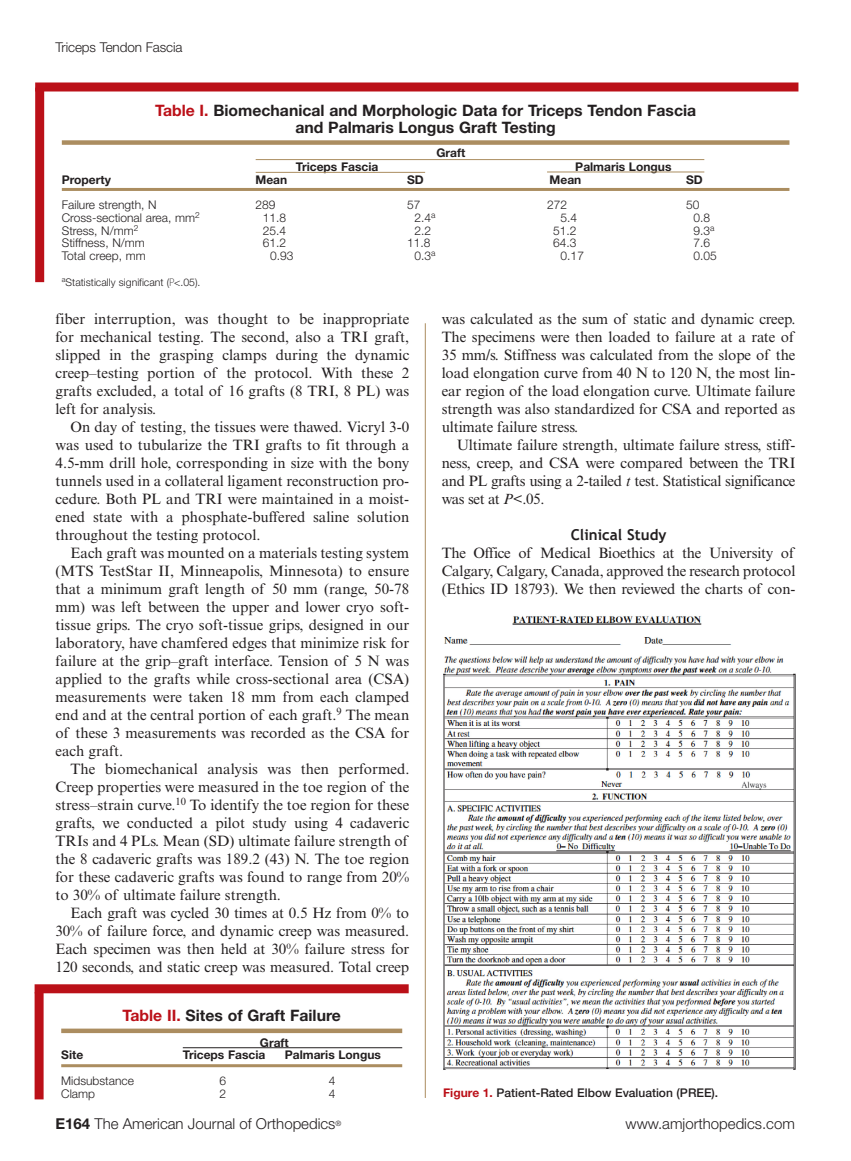
<style>
.page{position:relative;width:851px;height:1161px;background:#fff}
.page>*{position:absolute;margin:0;border:0;box-sizing:border-box;transform-origin:0 0}
.tbl_hd{font:700 15.75px/16.5px "Helvetica Neue LT Std";color:#231f20;text-align:center}
.text_2{font:15px/18px "Times New Roman MT Std";letter-spacing:-.005em;color:#231f20;text-align:justify}
.text_1{font:15px/18px "Times New Roman MT Std";letter-spacing:-.015em;color:#231f20;text-align:justify}
.t1{font:300 15px "Helvetica Neue LT Std";color:#231f20}
.hd2{font:700 15px "Trebuchet MS";color:#231f20}
.running_hd_left{font:300 13.5px "Helvetica Neue LT Std";letter-spacing:-.01em;color:#231f20}
.tbl_text{font:300 12px "Helvetica Neue LT Std";color:#231f20}
.tbl_text-2{font:700 12px "Helvetica Neue LT Std";color:#231f20}
.t2{font:500 12px "Helvetica Neue LT Std";color:#231f20}
.tbl_text-3{font:300 10.5px "Helvetica Neue LT Std";color:#231f20}
.s1{color:#bb1018}
.s2{font-weight:100;font-stretch:condensed}
.s3{font-style:italic}
.s4{font-weight:700;color:#bb1018}
.s5{font-weight:700}
</style>
<div class="page">
<hr style="left:425px;top:323px;width:1px;height:775px;background:#ab8d60">
<div style="left:35px;top:992px;width:9px;height:107px;background:#bb1018"></div>
<div style="left:35px;top:88px;width:9px;height:194px;background:#bb1018"></div>
<div style="left:35px;top:984px;width:373px;height:9px;background:#bb1018"></div>
<div style="left:35px;top:82px;width:763px;height:10px;background:#bb1018"></div>
<hr style="left:61px;top:1029px;width:341px;height:4px;background:#ab8d60">
<hr style="left:183px;top:1047px;width:219px;height:1px;background:#231f20">
<div style="left:62px;top:140px;width:727px;height:5px;background:#ab8d60"></div>
<hr style="left:62px;top:188px;width:727px;height:3px;background:#ab8d60">
<hr style="left:61px;top:1064px;width:341px;height:3px;background:#ab8d60">
<hr style="left:256px;top:172px;width:169px;height:1px;background:#ab8d60">
<hr style="left:256px;top:159px;width:448px;height:1px;background:#ab8d60">
<hr style="left:547px;top:172px;width:157px;height:1px;background:#ab8d60">
<img style="left:443px;top:616px;width:353px;height:454px">
<p class="running_hd_left" style="left:56px;top:39px;width:128px">Triceps Tendon Fascia</p>
<p class="tbl_hd" style="left:155px;top:102px;width:542px"><span class="s1">Table I.</span> Biomechanical and Morphologic Data for Triceps Tendon Fascia and Palmaris Longus Graft Testing</p>
<p class="tbl_text-2" style="left:436px;top:145px;width:30px">Graft</p>
<p class="tbl_text-2" style="left:296px;top:159px;width:84px">Triceps Fascia</p>
<p class="tbl_text-2" style="left:575px;top:159px;width:98px">Palmaris Longus</p>
<p class="tbl_text-2" style="left:62px;top:172px;width:51px">Property</p>
<p class="tbl_text-2" style="left:255px;top:172px;width:33px">Mean</p>
<p class="tbl_text-2" style="left:407px;top:172px;width:18px">SD</p>
<p class="tbl_text-2" style="left:549px;top:172px;width:33px">Mean</p>
<p class="tbl_text-2" style="left:686px;top:172px;width:18px">SD</p>
<p class="tbl_text" style="left:62px;top:198px;width:96px">Failure strength, N</p>
<p class="tbl_text" style="left:255px;top:198px;width:22px">289</p>
<p class="tbl_text" style="left:407px;top:198px;width:15px">57</p>
<p class="tbl_text" style="left:547px;top:198px;width:22px">272</p>
<p class="tbl_text" style="left:686px;top:198px;width:15px">50</p>
<p class="tbl_text" style="left:62px;top:210px;width:139px">Cross-sectional area, mm<sup>2</sup></p>
<p class="tbl_text" style="left:263px;top:210px;width:25px">11.8</p>
<p class="tbl_text" style="left:414px;top:210px;width:23px">2.4<sup>a</sup></p>
<p class="tbl_text" style="left:560px;top:210px;width:18px">5.4</p>
<p class="tbl_text" style="left:693px;top:210px;width:18px">0.8</p>
<p class="tbl_text" style="left:62px;top:223px;width:78px">Stress, N/mm<sup>2</sup></p>
<p class="tbl_text" style="left:263px;top:223px;width:25px">25.4</p>
<p class="tbl_text" style="left:414px;top:223px;width:18px">2.2</p>
<p class="tbl_text" style="left:553px;top:223px;width:25px">51.2</p>
<p class="tbl_text" style="left:693px;top:223px;width:23px">9.3<sup>a</sup></p>
<p class="tbl_text" style="left:62px;top:236px;width:84px">Stiffness, N/mm</p>
<p class="tbl_text" style="left:263px;top:236px;width:25px">61.2</p>
<p class="tbl_text" style="left:407px;top:236px;width:25px">11.8</p>
<p class="tbl_text" style="left:553px;top:236px;width:25px">64.3</p>
<p class="tbl_text" style="left:693px;top:236px;width:18px">7.6</p>
<p class="tbl_text" style="left:62px;top:249px;width:85px">Total creep, mm</p>
<p class="tbl_text" style="left:270px;top:249px;width:25px">0.93</p>
<p class="tbl_text" style="left:414px;top:249px;width:23px">0.3<sup>a</sup></p>
<p class="tbl_text" style="left:560px;top:249px;width:25px">0.17</p>
<p class="tbl_text" style="left:693px;top:249px;width:25px">0.05</p>
<p class="tbl_text-3" style="left:62px;top:276px;width:140px"><sup>a</sup>Statistically significant (<span class="s2">P</span>&lt;.05).</p>
<p class="text_2" style="left:56px;top:310px;width:355px">fiber interruption, was thought to be inappropriate for mechanical testing. The second, also a TRI graft, slipped in the grasping clamps during the dynamic creep–testing portion of the protocol. With these 2 grafts excluded, a total of 16 grafts (8 TRI, 8 PL) was left for analysis.</p>
<p class="text_2" style="left:56px;top:418px;width:355px;text-indent:15px">On day of testing, the tissues were thawed. Vicryl 3-0 was used to tubularize the TRI grafts to fit through a 4.5-mm drill hole, corresponding in size with the bony tunnels used in a collateral ligament reconstruction pro&shy;cedure. Both PL and TRI were maintained in a moist&shy;ened state with a phosphate-buffered saline solution throughout the testing protocol.</p>
<p class="text_2" style="left:56px;top:544px;width:355px;text-indent:15px">Each graft was mounted on a materials testing system (MTS TestStar II, Minneapolis, Minnesota) to ensure that a minimum graft length of 50 mm (range, 50-78 mm) was left between the upper and lower cryo soft&shy;tissue grips. The cryo soft-tissue grips, designed in our laboratory, have chamfered edges that minimize risk for failure at the grip–graft interface. Tension of 5 N was applied to the grafts while cross-sectional area (CSA) measurements were taken 18 mm from each clamped end and at the central portion of each graft.<sup>9</sup> The mean of these 3 measurements was recorded as the CSA for each graft.</p>
<p class="text_2" style="left:56px;top:760px;width:355px;text-indent:15px">The biomechanical analysis was then performed.<br>Creep properties were measured in the toe region of the stress–strain curve.<sup>10</sup> To identify the toe region for these grafts, we conducted a pilot study using 4 cadaveric TRIs and 4 PLs. Mean (SD) ultimate failure strength of the 8 cadaveric grafts was 189.2 (43) N. The toe region for these cadaveric grafts was found to range from 20% to 30% of ultimate failure strength.</p>
<p class="text_2" style="left:56px;top:904px;width:355px;text-indent:15px">Each graft was cycled 30 times at 0.5 Hz from 0% to 30% of failure force, and dynamic creep was measured.<br>Each specimen was then held at 30% failure stress for 120 seconds, and static creep was measured. Total creep</p>
<p class="tbl_hd" style="left:122px;top:1007px;width:220px"><span class="s1">Table II.</span> Sites of Graft Failure</p>
<p class="tbl_text-2" style="left:260px;top:1035px;width:30px">Graft</p>
<p class="tbl_text-2" style="left:61px;top:1048px;width:23px">Site</p>
<p class="tbl_text-2" style="left:183px;top:1048px;width:84px">Triceps Fascia</p>
<p class="tbl_text-2" style="left:285px;top:1048px;width:98px">Palmaris Longus</p>
<p class="tbl_text" style="left:61px;top:1073px;width:74px">Midsubstance</p>
<p class="tbl_text" style="left:219px;top:1073px;width:8px">6</p>
<p class="tbl_text" style="left:329px;top:1073px;width:8px">4</p>
<p class="tbl_text" style="left:61px;top:1086px;width:35px">Clamp</p>
<p class="tbl_text" style="left:219px;top:1086px;width:8px">2</p>
<p class="tbl_text" style="left:329px;top:1086px;width:8px">4</p>
<p class="text_2" style="left:441px;top:310px;width:355px">was calculated as the sum of static and dynamic creep.<br>The specimens were then loaded to failure at a rate of 35 mm/s. Stiffness was calculated from the slope of the load elongation curve from 40 N to 120 N, the most lin&shy;ear region of the load elongation curve. Ultimate failure strength was also standardized for CSA and reported as ultimate failure stress.</p>
<p class="text_2" style="left:441px;top:436px;width:355px;text-indent:15px">Ultimate failure strength, ultimate failure stress, stiff&shy;ness, creep, and CSA were compared between the TRI and PL grafts using a 2-tailed <span class="s3">t</span> test. Statistical significance was set at <span class="s3">P</span>&lt;.05.</p>
<p class="hd2" style="left:570px;top:525px;width:97px">Clinical Study</p>
<p class="text_1" style="left:441px;top:544px;width:355px">The Office of Medical Bioethics at the University of Calgary, Calgary, Canada, approved the research protocol (Ethics ID 18793). We then reviewed the charts of con-</p>
<p class="t2" style="left:443px;top:1086px;width:276px"><span class="s4">Figure 1.</span> Patient-Rated Elbow Evaluation (PREE).</p>
<p class="t1" style="left:55px;top:1115px;width:287px"><span class="s5">E164</span> The American Journal of Orthopedics<sup>®</sup></p>
<p class="t1" style="left:625px;top:1115px;width:171px">www.amjorthopedics.com</p>
</div>
